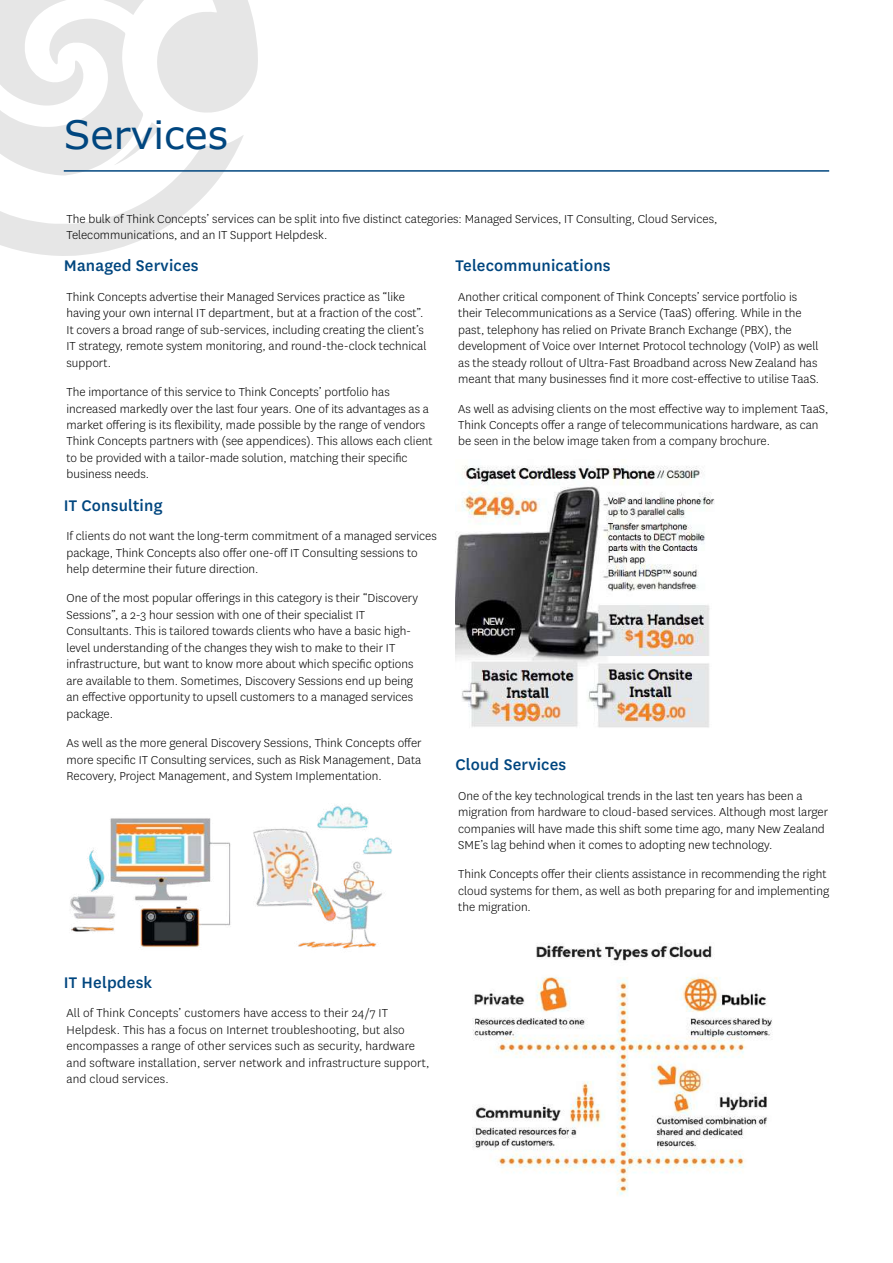
<style>
.page{position:relative;width:893px;height:1263px;background:#fff}
.page>*{position:absolute;margin:0;border:0;box-sizing:border-box;transform-origin:0 0}
.t1{font:39px "Verdana";color:#00467f}
.t2{font:500 18px "National";letter-spacing:.01em;color:#00467f}
.t3{font:300 13.5px/16.5px "National";color:#000}
</style>
<div class="page">
<svg style="left:0;top:0;width:258px;height:256px"></svg>
<svg style="left:0;top:0;width:159px;height:176px"></svg>
<hr style="left:64px;top:170px;width:765px;height:2px;background:#00467f">
<img style="left:70px;top:818px;width:161px;height:129px">
<img style="left:253px;top:805px;width:139px;height:144px">
<img style="left:472px;top:943px;width:300px;height:253px">
<img style="left:455px;top:465px;width:259px;height:263px">
<h1 class="t1" style="left:64px;top:108px;width:166px">Services</h1>
<p class="t3" style="left:67px;top:210px;width:652px">The bulk of Think Concepts’ services can be split into five distinct categories: Managed Services, IT Consulting, Cloud Services,<br>Telecommunications, and an IT Support Helpdesk.</p>
<h2 class="t2" style="left:64px;top:254px;width:136px">Managed Services</h2>
<p class="t3" style="left:67px;top:288px;width:361px">Think Concepts advertise their Managed Services practice as “like having your own internal IT department, but at a fraction of the cost”.<br>It covers a broad range of sub-services, including creating the client’s IT strategy, remote system monitoring, and round-the-clock technical support.</p>
<p class="t3" style="left:67px;top:383px;width:368px">The importance of this service to Think Concepts’ portfolio has increased markedly over the last four years. One of its advantages as a market offering is its flexibility, made possible by the range of vendors Think Concepts partners with (see appendices). This allows each client to be provided with a tailor-made solution, matching their specific business needs.</p>
<h2 class="t2" style="left:64px;top:493px;width:100px">IT Consulting</h2>
<p class="t3" style="left:67px;top:527px;width:372px">If clients do not want the long-term commitment of a managed services package, Think Concepts also offer one-off IT Consulting sessions to help determine their future direction.</p>
<p class="t3" style="left:67px;top:589px;width:353px">One of the most popular offerings in this category is their “Discovery Sessions”, a 2-3 hour session with one of their specialist IT Consultants. This is tailored towards clients who have a basic high&shy;level understanding of the changes they wish to make to their IT infrastructure, but want to know more about which specific options are available to them. Sometimes, Discovery Sessions end up being an effective opportunity to upsell customers to a managed services package.</p>
<p class="t3" style="left:67px;top:734px;width:357px;text-align:justify">As well as the more general Discovery Sessions, Think Concepts offer more specific IT Consulting services, such as Risk Management, Data Recovery, Project Management, and System Implementation.</p>
<h2 class="t2" style="left:455px;top:254px;width:157px">Telecommunications</h2>
<p class="t3" style="left:458px;top:288px;width:362px">Another critical component of Think Concepts’ service portfolio is their Telecommunications as a Service (TaaS) offering. While in the past, telephony has relied on Private Branch Exchange (PBX), the development of Voice over Internet Protocol technology (VoIP) as well as the steady rollout of Ultra-Fast Broadband across New Zealand has meant that many businesses find it more cost-effective to utilise TaaS.</p>
<p class="t3" style="left:458px;top:400px;width:372px">As well as advising clients on the most effective way to implement TaaS,<br>Think Concepts offer a range of telecommunications hardware, as can be seen in the below image taken from a company brochure.</p>
<h2 class="t2" style="left:455px;top:752px;width:112px">Cloud Services</h2>
<p class="t3" style="left:458px;top:787px;width:371px">One of the key technological trends in the last ten years has been a migration from hardware to cloud-based services. Although most larger companies will have made this shift some time ago, many New Zealand SME’s lag behind when it comes to adopting new technology.</p>
<p class="t3" style="left:458px;top:865px;width:372px">Think Concepts offer their clients assistance in recommending the right cloud systems for them, as well as both preparing for and implementing the migration.</p>
<h2 class="t2" style="left:64px;top:970px;width:90px">IT Helpdesk</h2>
<p class="t3" style="left:67px;top:1004px;width:364px">All of Think Concepts’ customers have access to their 24/7 IT Helpdesk. This has a focus on Internet troubleshooting, but also encompasses a range of other services such as security, hardware and software installation, server network and infrastructure support, and cloud services.</p>
</div>
